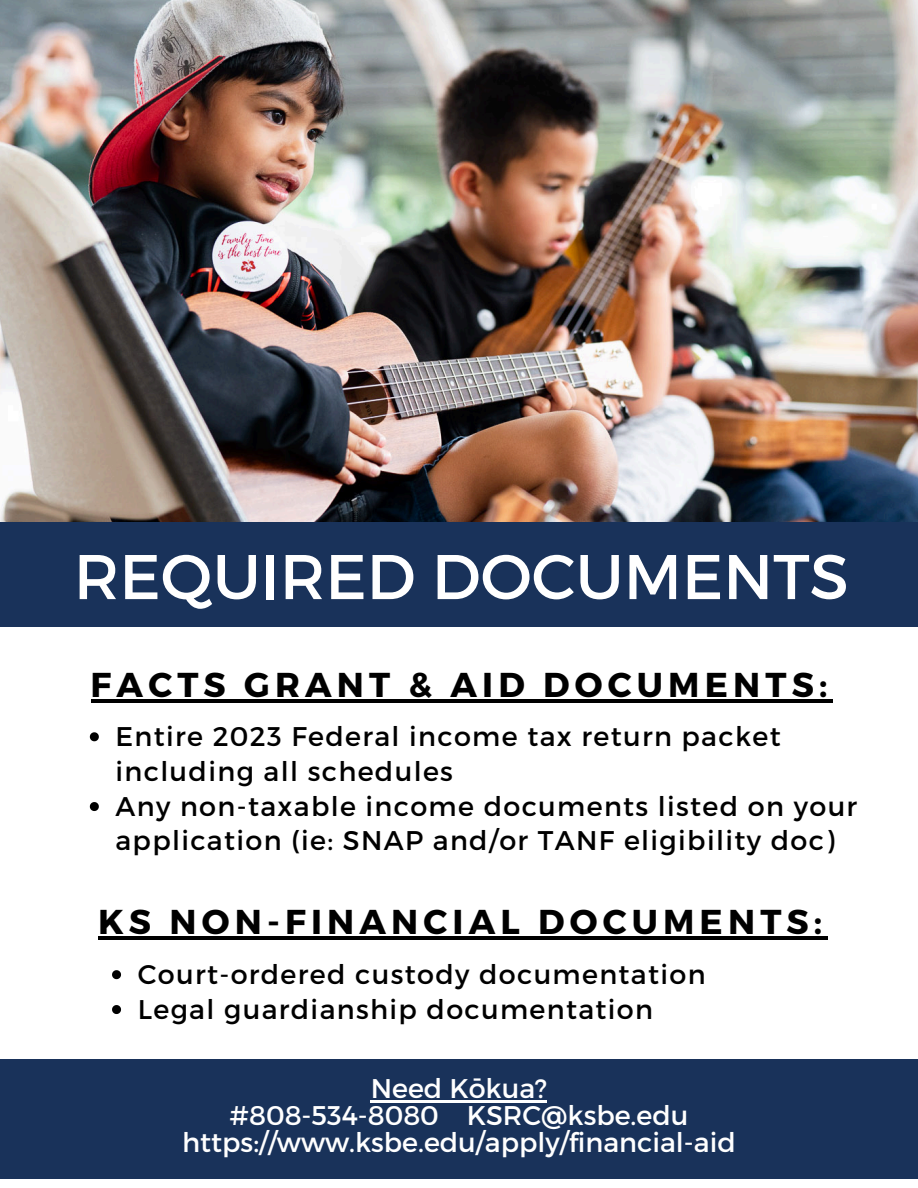
<style>
.page{position:relative;width:918px;height:1188px;background:#fff}
.page>*{position:absolute;margin:0;border:0;box-sizing:border-box;transform-origin:0 0}
.t1{font:63px "Montserrat";color:#fff}
.t2{font:700 34.5px "Montserrat";letter-spacing:.15em;color:#000}
.t3{font:27px/34.8px "Montserrat";letter-spacing:.05em;color:#000}
.t4{font:27px "Montserrat";color:#fff}
</style>
<div class="page">
<img style="left:0;top:0;width:918px;height:522px">
<div style="left:0;top:522px;width:918px;height:105px;background:#19325a"></div>
<div style="left:0;top:1060px;width:918px;height:119px;background:#19325a"></div>
<svg style="left:90px;top:732px;width:9px;height:9px"></svg>
<svg style="left:90px;top:802px;width:9px;height:9px"></svg>
<hr style="left:91px;top:699px;width:742px;height:3px;background:#000">
<svg style="left:112px;top:970px;width:9px;height:9px"></svg>
<svg style="left:112px;top:1005px;width:9px;height:9px"></svg>
<hr style="left:98px;top:937px;width:729px;height:3px;background:#000">
<hr style="left:371px;top:1100px;width:176px;height:2px;background:#fff">
<h2 class="t1" style="left:74px;top:536px;width:777px">REQUIRED DOCUMENTS</h2>
<h1 class="t2" style="left:91px;top:662px;width:738px">FACTS GRANT &amp; AID DOCUMENTS:</h1>
<p class="t3" style="left:115px;top:717px;width:667px">Entire 2023 Federal income tax return packet including all schedules</p>
<p class="t3" style="left:115px;top:787px;width:743px">Any non-taxable income documents listed on your application (ie: SNAP and/or TANF eligibility doc)</p>
<h2 class="t2" style="left:98px;top:900px;width:726px">KS NON-FINANCIAL DOCUMENTS:</h2>
<p class="t3" style="left:138px;top:955px;width:569px">Court-ordered custody documentation</p>
<p class="t3" style="left:138px;top:990px;width:517px">Legal guardianship documentation</p>
<p class="t4" style="left:371px;top:1070px;width:178px">Need Kōkua?</p>
<p class="t4" style="left:230px;top:1097px;width:460px">#808-534-8080 KSRC@ksbe.edu</p>
<p class="t4" style="left:182px;top:1124px;width:555px">https://www.ksbe.edu/apply/financial-aid</p>
</div>
